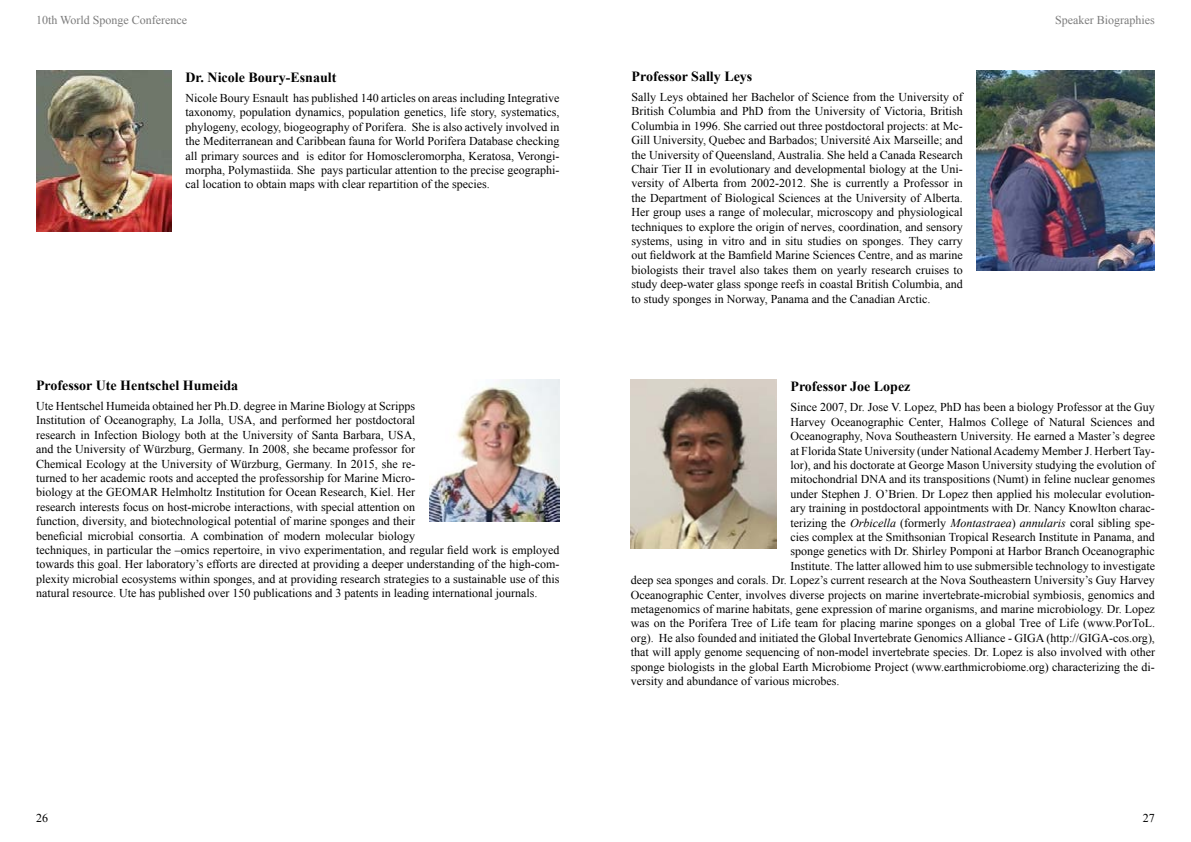
<style>
.page{position:relative;width:1191px;height:842px;background:#fff}
.page>*{position:absolute;margin:0;border:0;box-sizing:border-box;transform-origin:0 0}
.t1{font:700 14px "Times New Roman";color:#000}
.t2{font:12px/14.4px "Times New Roman";color:#000;text-align:justify}
.t3{font:12px "Times New Roman";color:#7b7b7b}
.s1{font-style:italic}
</style>
<div class="page">
<img style="left:977px;top:71px;width:178px;height:200px">
<img style="left:631px;top:380px;width:145px;height:169px">
<img style="left:36px;top:71px;width:135px;height:161px">
<img style="left:429px;top:380px;width:130px;height:141px">
<p class="t3" style="left:36px;top:12px;width:153px">10th World Sponge Conference</p>
<p class="t3" style="left:1055px;top:12px;width:101px">Speaker Biographies</p>
<p class="t1" style="left:185px;top:67px;width:152px">Dr. Nicole Boury-Esnault</p>
<p class="t2" style="left:185px;top:91px;width:375px">Nicole Boury Esnault has published 140 articles on areas including Integrative taxonomy, population dynamics, population genetics, life story, systematics, phylogeny, ecology, biogeography of Porifera. She is also actively involved in the Mediterranean and Caribbean fauna for World Porifera Database checking all primary sources and is editor for Homoscleromorpha, Keratosa, Verongi&shy;morpha, Polymastiida. She pays particular attention to the precise geographi&shy;cal location to obtain maps with clear repartition of the species.</p>
<p class="t1" style="left:36px;top:375px;width:204px">Professor Ute Hentschel Humeida</p>
<p class="t2" style="left:36px;top:399px;width:525px;text-align:left">Ute Hentschel Humeida obtained her Ph.D. degree in Marine Biology at Scripps<br>Institution of Oceanography, La Jolla, USA, and performed her postdoctoral<br>research in Infection Biology both at the University of Santa Barbara, USA,<br>and the University of Würzburg, Germany. In 2008, she became professor for<br>Chemical Ecology at the University of Würzburg, Germany. In 2015, she re-<br>turned to her academic roots and accepted the professorship for Marine Micro-<br>biology at the GEOMAR Helmholtz Institution for Ocean Research, Kiel. Her<br>research interests focus on host-microbe interactions, with special attention on<br>function, diversity, and biotechnological potential of marine sponges and their<br>beneficial microbial consortia. A combination of modern molecular biology<br>techniques, in particular the –omics repertoire, in vivo experimentation, and regular field work is employed towards this goal. Her laboratory’s efforts are directed at providing a deeper understanding of the high-com&shy;plexity microbial ecosystems within sponges, and at providing research strategies to a sustainable use of this natural resource. Ute has published over 150 publications and 3 patents in leading international journals.</p>
<p class="t1" style="left:631px;top:66px;width:122px">Professor Sally Leys</p>
<p class="t2" style="left:631px;top:90px;width:333px">Sally Leys obtained her Bachelor of Science from the University of British Columbia and PhD from the University of Victoria, British Columbia in 1996. She carried out three postdoctoral projects: at Mc-Gill University, Quebec and Barbados; Université Aix Marseille; and the University of Queensland, Australia. She held a Canada Research Chair Tier II in evolutionary and developmental biology at the Uni&shy;versity of Alberta from 2002-2012. She is currently a Professor in the Department of Biological Sciences at the University of Alberta.<br>Her group uses a range of molecular, microscopy and physiological techniques to explore the origin of nerves, coordination, and sensory systems, using in vitro and in situ studies on sponges. They carry out fieldwork at the Bamfield Marine Sciences Centre, and as marine biologists their travel also takes them on yearly research cruises to study deep-water glass sponge reefs in coastal British Columbia, and to study sponges in Norway, Panama and the Canadian Arctic.</p>
<p class="t1" style="left:790px;top:377px;width:122px">Professor Joe Lopez</p>
<p class="t2" style="left:790px;top:400px;width:366px">Since 2007, Dr. Jose V. Lopez, PhD has been a biology Professor at the Guy</p>
<p class="t2" style="left:790px;top:414px;width:366px">Harvey Oceanographic Center, Halmos College of Natural Sciences and</p>
<p class="t2" style="left:790px;top:429px;width:366px">Oceanography, Nova Southeastern University. He earned a Master’s degree</p>
<p class="t2" style="left:790px;top:443px;width:366px">at Florida State University (under National Academy Member J. Herbert Tay-</p>
<p class="t2" style="left:790px;top:458px;width:366px">lor), and his doctorate at George Mason University studying the evolution of</p>
<p class="t2" style="left:790px;top:472px;width:366px">mitochondrial DNA and its transpositions (Numt) in feline nuclear genomes</p>
<p class="t2" style="left:790px;top:486px;width:366px">under Stephen J. O’Brien. Dr Lopez then applied his molecular evolution-</p>
<p class="t2" style="left:790px;top:501px;width:366px">ary training in postdoctoral appointments with Dr. Nancy Knowlton charac-</p>
<p class="t2" style="left:790px;top:515px;width:366px">terizing the <span class="s1">Orbicella</span> (formerly <span class="s1">Montastraea</span>) <span class="s1">annularis</span> coral sibling spe-</p>
<p class="t2" style="left:790px;top:530px;width:366px">cies complex at the Smithsonian Tropical Research Institute in Panama, and</p>
<p class="t2" style="left:790px;top:544px;width:366px">sponge genetics with Dr. Shirley Pomponi at Harbor Branch Oceanographic</p>
<p class="t2" style="left:790px;top:558px;width:366px">Institute. The latter allowed him to use submersible technology to investigate</p>
<p class="t2" style="left:631px;top:573px;width:525px">deep sea sponges and corals. Dr. Lopez’s current research at the Nova Southeastern University’s Guy Harvey</p>
<p class="t2" style="left:631px;top:587px;width:525px">Oceanographic Center, involves diverse projects on marine invertebrate-microbial symbiosis, genomics and</p>
<p class="t2" style="left:631px;top:602px;width:525px">metagenomics of marine habitats, gene expression of marine organisms, and marine microbiology. Dr. Lopez</p>
<p class="t2" style="left:631px;top:616px;width:525px">was on the Porifera Tree of Life team for placing marine sponges on a global Tree of Life (www.PorToL.</p>
<p class="t2" style="left:631px;top:630px;width:525px">org). He also founded and initiated the Global Invertebrate Genomics Alliance - GIGA (http://GIGA-cos.org),</p>
<p class="t2" style="left:631px;top:645px;width:525px">that will apply genome sequencing of non-model invertebrate species. Dr. Lopez is also involved with other</p>
<p class="t2" style="left:631px;top:659px;width:525px">sponge biologists in the global Earth Microbiome Project (www.earthmicrobiome.org) characterizing the di-</p>
<p class="t2" style="left:631px;top:674px;width:210px">versity and abundance of various microbes.</p>
<p class="t2" style="left:36px;top:810px;width:13px">26</p>
<p class="t2" style="left:1143px;top:810px;width:13px">27</p>
</div>
